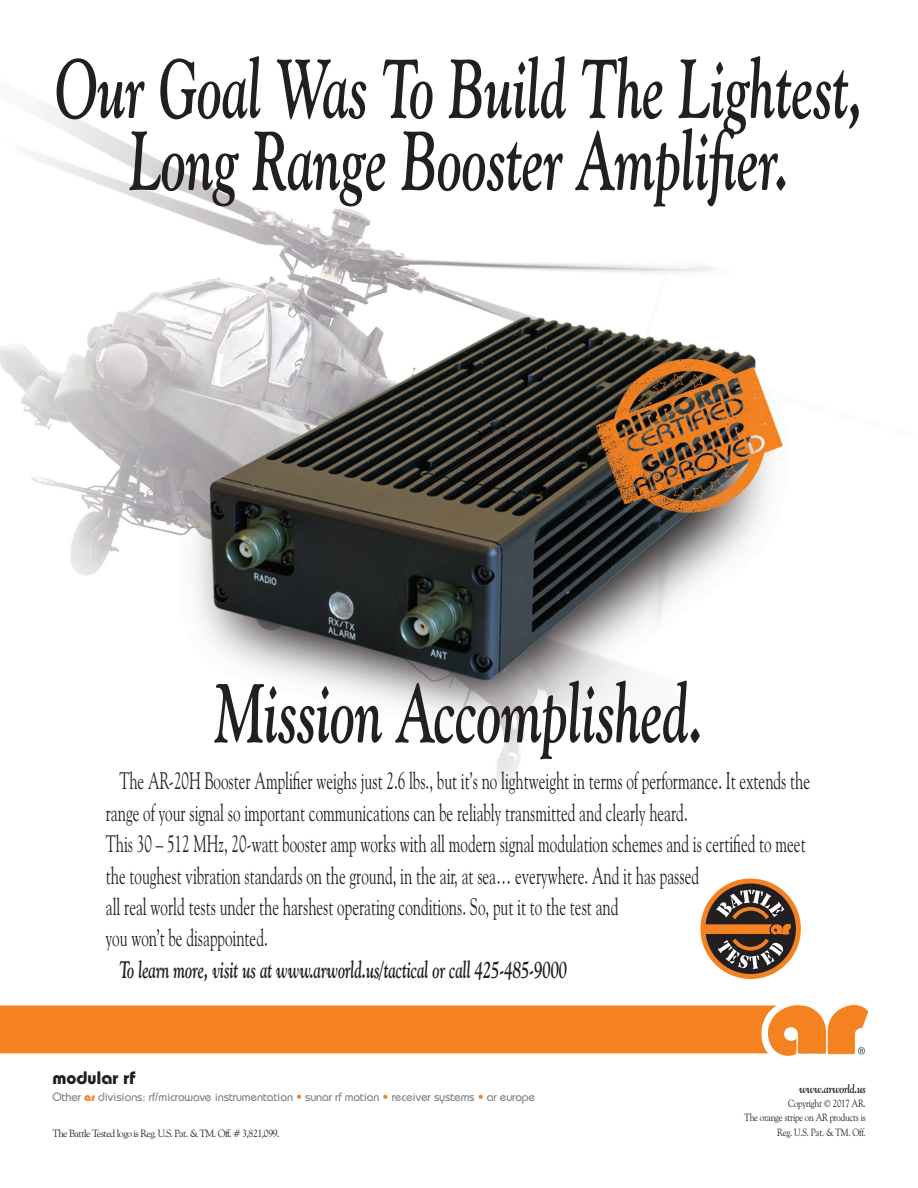
<style>
.page{position:relative;width:918px;height:1188px;background:#fff}
.page>*{position:absolute;margin:0;border:0;box-sizing:border-box;transform-origin:0 0}
.t1{font:italic 700 83.55px/72px "Goudy Old Style BT";color:#231f20;text-align:center;scale:.63 1}
.t2{font:24px/31.5px "Goudy Old Style BT";color:#231f20;scale:.63 1}
.t3{font:italic 700 24px "Goudy Old Style BT";color:#231f20;scale:.63 1}
.t4{font:700 18px "Bauhaus";color:#231f20}
.t5{font:500 12px "Bauhaus";letter-spacing:-.01em;color:#808285}
.t6{font:italic 700 12px "Goudy Old Style BT";letter-spacing:-.025em;color:#231f20;scale:.85 1}
.t7{font:10.5px/14.4px "Goudy Old Style BT";letter-spacing:-.025em;color:#231f20;text-align:right;scale:.85 1}
.t8{font:10.5px "Goudy Old Style BT";letter-spacing:-.05em;color:#231f20;scale:.95 1}
.s1{font-family:"Bauhaus 93";font-weight:400;color:#f58427}
.s2{color:#f58427}
</style>
<div class="page">
<img style="left:0;top:105px;width:801px;height:874px">
<svg style="left:703px;top:881px;width:95px;height:95px"></svg>
<div style="left:700px;top:879px;width:101px;height:100px;border:5px solid #f58220;border-radius:50%"></div>
<svg style="left:702px;top:890px;width:89px;height:79px;background:#7f6149"></svg>
<svg style="left:0;top:1005px;width:868px;height:51px;background:#f58d33"></svg>
<h1 class="t1" style="left:55px;top:52px;width:1284px">Our Goal Was To Build The Lightest,<br>Long Range Booster Amplifier.</h1>
<h1 class="t1" style="left:215px;top:676px;width:776px">Mission Accomplished.</h1>
<p class="t2" style="left:106px;top:765px;width:1120px;text-indent:14px">The AR-20H Booster Amplifier weighs just 2.6 lbs., but it’s no lightweight in terms of performance. It extends the range of your signal so important communications can be reliably transmitted and clearly heard.<br>This 30 – 512 MHz, 20-watt booster amp works with all modern signal modulation schemes and is certified to meet the toughest vibration standards on the ground, in the air, at sea… everywhere. And it has passed<br>all real world tests under the harshest operating conditions. So, put it to the test and<br>you won’t be disappointed.</p>
<p class="t3" style="left:119px;top:955px;width:712px">To learn more, visit us at www.arworld.us/tactical or call 425-485-9000</p>
<p class="t4" style="left:52px;top:1067px;width:84px">modular rf</p>
<p class="t5" style="left:52px;top:1089px;width:484px">Other <span class="s1">ar</span> divisions: rf/microwave instrumentation <span class="s2">•</span> sunar rf motion <span class="s2">•</span> receiver systems <span class="s2">•</span> ar europe</p>
<p class="t8" style="left:52px;top:1127px;width:241px">The Battle Tested logo is Reg. U.S. Pat. &amp; TM. Off. # 3,821,099.</p>
<p class="t6" style="left:799px;top:1081px;width:80px">www.arworld.us</p>
<p class="t7" style="left:744px;top:1096px;width:145px">Copyright © 2017 AR.<br>The orange stripe on AR products is<br>Reg. U.S. Pat. &amp; TM. Off.</p>
</div>
